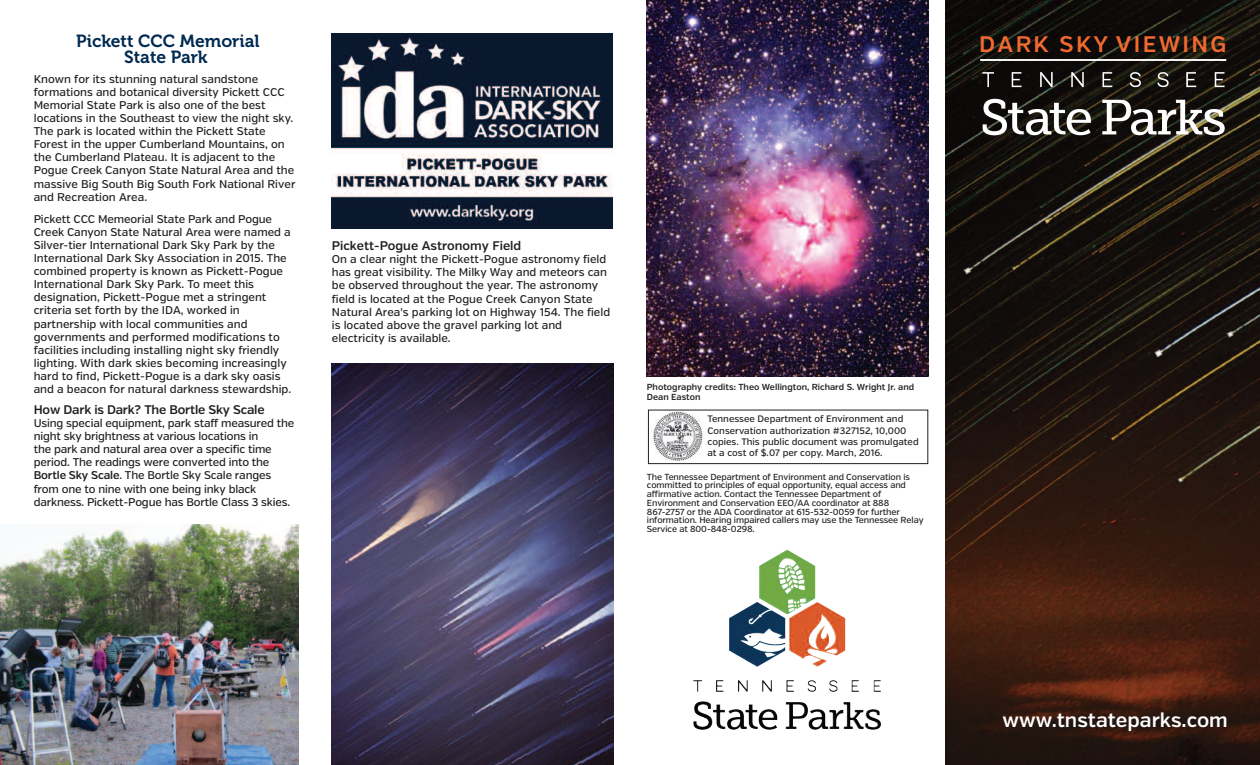
<style>
.page{position:relative;width:1260px;height:765px;background:#fff}
.page>*{position:absolute;margin:0;border:0;box-sizing:border-box;transform-origin:0 0}
.t1{font:600 22.5px "Verb";letter-spacing:.1em;color:#f26a30}
.t2{font:600 20px "Verb";color:#fff}
.t3{font:17.5px/16.2px "Museo 700";color:#002a51;text-align:center}
.t4{font:600 12.5px "Verb";letter-spacing:-.01em;color:#231f20}
.t5{font:500 11.25px/13.1px "Verb";color:#231f20}
.t6{font:500 9.38px/11.2px "Verb";color:#231f20}
.t7{font:500 8.75px/8.8px "Verb";letter-spacing:-.01em;color:#231f20}
.t8{font:600 8.75px/10px "Verb";color:#231f20}
.s1{font-weight:600}
</style>
<div class="page">
<img style="left:945px;top:0;width:315px;height:765px">
<img style="left:651px;top:412px;width:52px;height:50px">
<div style="left:648px;top:410px;width:280px;height:54px;border:1px solid #231f20"></div>
<img style="left:713px;top:550px;width:102px;height:179px">
<img style="left:0;top:524px;width:298px;height:241px">
<hr style="left:980px;top:59px;width:246px;height:2px;background:#fff">
<svg style="left:332px;top:228px;width:281px;height:1px"></svg>
<img style="left:332px;top:34px;width:281px;height:194px">
<img style="left:647px;top:0;width:281px;height:377px">
<img style="left:982px;top:72px;width:194px;height:62px">
<img style="left:332px;top:363px;width:281px;height:402px">
<h3 class="t3" style="left:76px;top:34px;width:185px">Pickett CCC Memorial<br>State Park</h3>
<p class="t5" style="left:34px;top:73px;width:263px">Known for its stunning natural sandstone formations and botanical diversity Pickett CCC Memorial State Park is also one of the best locations in the Southeast to view the night sky.<br>The park is located within the Pickett State Forest in the upper Cumberland Mountains, on the Cumberland Plateau. It is adjacent to the Pogue Creek Canyon State Natural Area and the massive Big South Big South Fork National River and Recreation Area.</p>
<p class="t5" style="left:34px;top:213px;width:259px">Pickett CCC Memeorial State Park and Pogue Creek Canyon State Natural Area were named a Silver-tier International Dark Sky Park by the International Dark Sky Association in 2015. The combined property is known as Pickett-Pogue International Dark Sky Park. To meet this designation, Pickett-Pogue met a stringent criteria set forth by the IDA, worked in partnership with local communities and governments and performed modifications to facilities including installing night sky friendly lighting. With dark skies becoming increasingly hard to find, Pickett-Pogue is a dark sky oasis and a beacon for natural darkness stewardship.</p>
<p class="t4" style="left:34px;top:405px;width:232px">How Dark is Dark? The Bortle Sky Scale</p>
<p class="t5" style="left:34px;top:418px;width:262px">Using special equipment, park staff measured the night sky brightness at various locations in<br>the park and natural area over a specific time period. The readings were converted into the <span class="s1">Bortle Sky Scale</span>. The Bortle Sky Scale ranges from one to nine with one being inky black darkness. Pickett-Pogue has Bortle Class 3 skies.</p>
<p class="t4" style="left:332px;top:241px;width:191px">Pickett-Pogue Astronomy Field</p>
<p class="t5" style="left:332px;top:254px;width:280px">On a clear night the Pickett-Pogue astronomy field has great visibility. The Milky Way and meteors can be observed throughout the year. The astronomy field is located at the Pogue Creek Canyon State Natural Area's parking lot on Highway 154. The field is located above the gravel parking lot and electricity is available.</p>
<p class="t8" style="left:647px;top:383px;width:269px">Photography credits: Theo Wellington, Richard S. Wright Jr. and<br>Dean Easton</p>
<p class="t6" style="left:708px;top:414px;width:213px">Tennessee Department of Environment and Conservation authorization #327152, 10,000 copies. This public document was promulgated at a cost of $.07 per copy. March, 2016.</p>
<p class="t7" style="left:647px;top:473px;width:278px">The Tennessee Department of Environment and Conservation is committed to principles of equal opportunity, equal access and affirmative action. Contact the Tennessee Department of Environment and Conservation EEO/AA coordinator at 888<br>867-2757 or the ADA Coordinator at 615-532-0059 for further information. Hearing impaired callers may use the Tennessee Relay Service at 800-848-0298.</p>
<h1 class="t1" style="left:979px;top:36px;width:249px">DARK SKY VIEWING</h1>
<h2 class="t2" style="left:1002px;top:713px;width:227px">www.tnstateparks.com</h2>
</div>
